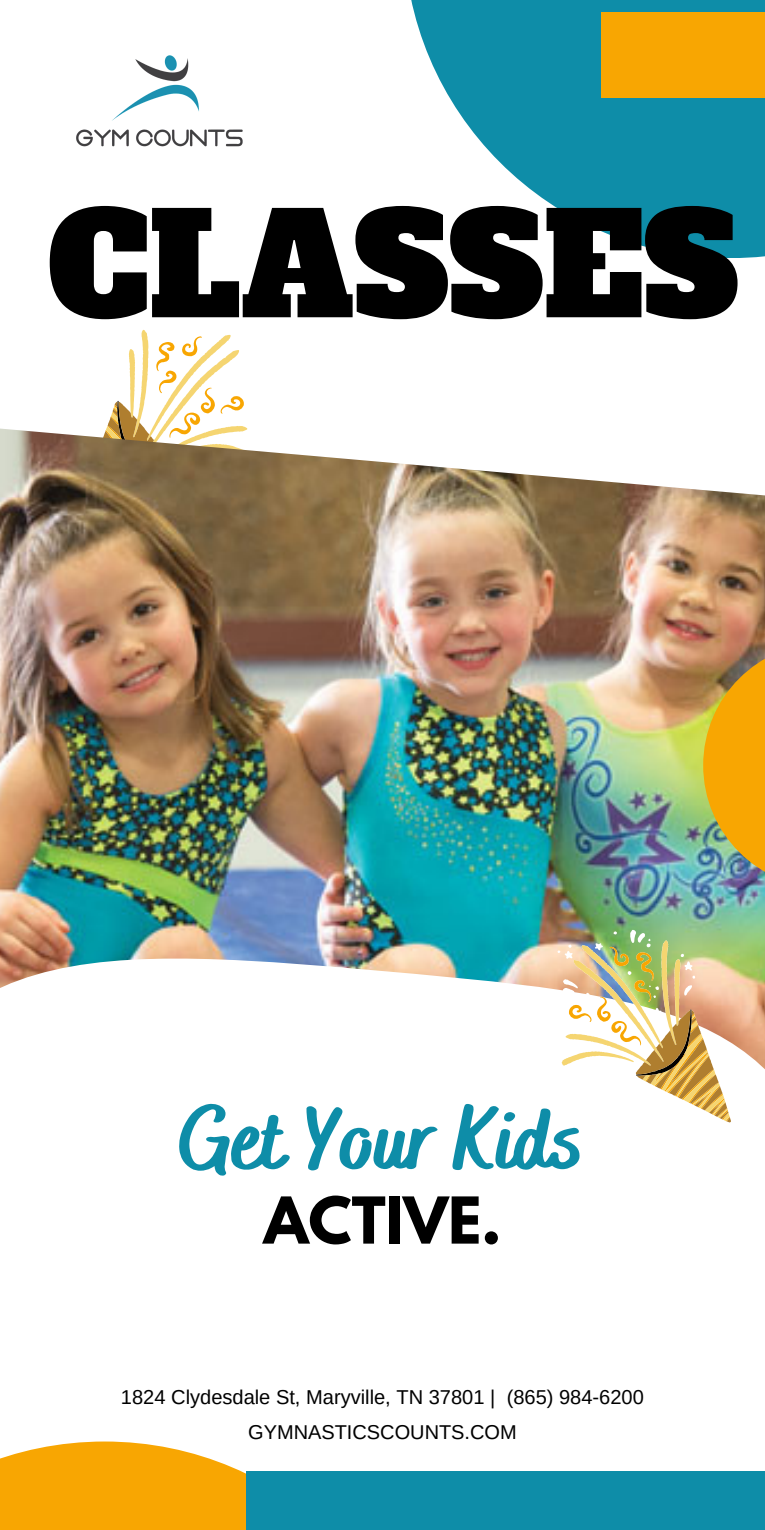
<style>
.page{position:relative;width:765px;height:1530px;background:#fff}
.page>*{position:absolute;margin:0;border:0;box-sizing:border-box;transform-origin:0 0}
.t1{font:140.5px "Alfa Slab One";color:#000}
.t2{font:800 87.25px "Bakerie Smooth";color:#0e8da8}
.t3{font:700 57.25px "League Spartan";color:#000}
.t4{font:20px "Arimo";color:#000}
</style>
<div class="page">
<img style="left:76px;top:55px;width:167px;height:92px">
<svg style="left:108px;top:329px;width:136px;height:96px"></svg>
<img style="left:0;top:425px;width:765px;height:196px">
<svg style="left:411px;top:0;width:354px;height:258px;fill:#0e8da8"></svg>
<img style="left:0;top:621px;width:765px;height:821px">
<svg style="left:0;top:1442px;width:246px;height:88px;background:#f8ae18"></svg>
<div style="left:246px;top:1471px;width:519px;height:59px;background:#0e8da8"></div>
<div style="left:601px;top:13px;width:164px;height:85px;background:#f8a602"></div>
<img style="left:553px;top:930px;width:177px;height:193px">
<p class="t1" style="left:48px;top:172px;width:692px">CLASSES</p>
<p class="t2" style="left:180px;top:1088px;width:406px">Get Your Kids</p>
<p class="t3" style="left:264px;top:1192px;width:239px">ACTIVE.</p>
<p class="t4" style="left:121px;top:1386px;width:525px">1824 Clydesdale St, Maryville, TN 37801 | (865) 984-6200</p>
<p class="t4" style="left:248px;top:1421px;width:270px">GYMNASTICSCOUNTS.COM</p>
</div>
